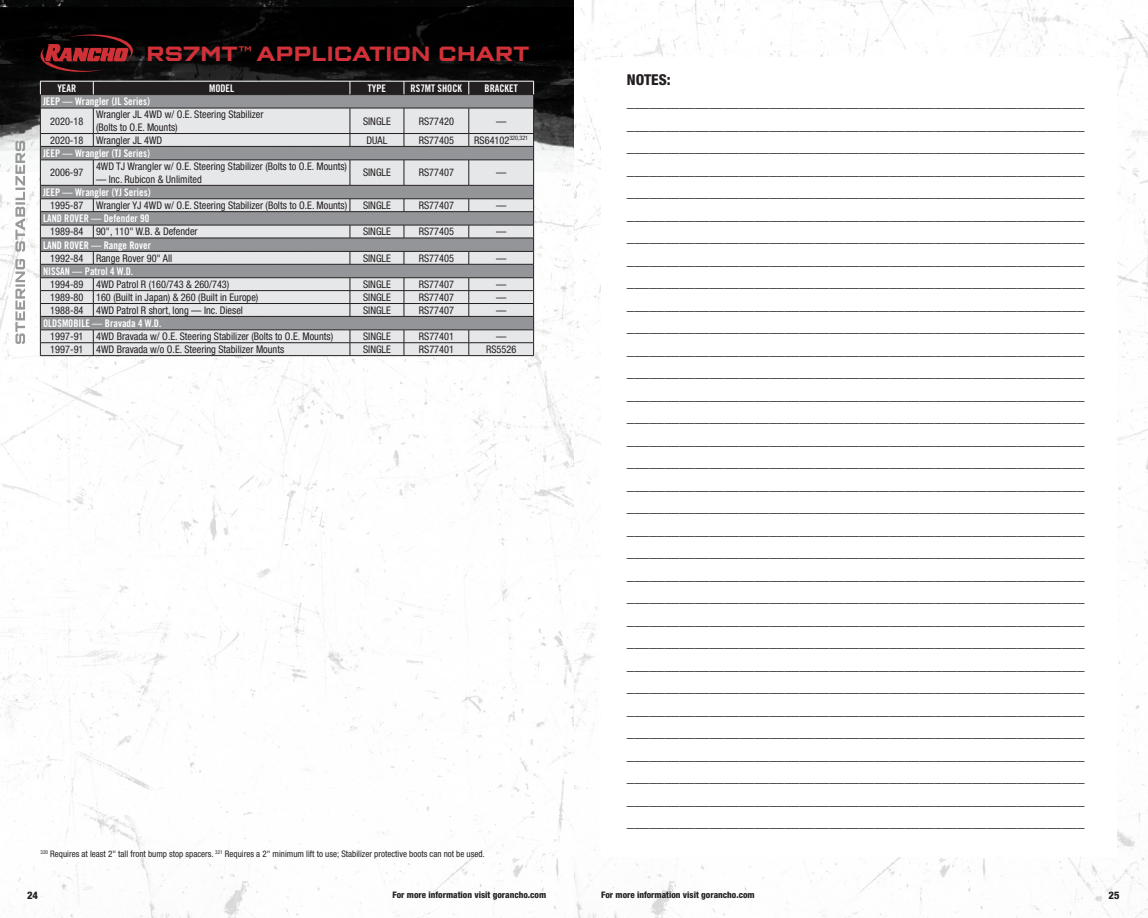
<style>
.page{position:relative;width:1148px;height:918px;background:#fff}
.page>*{position:absolute;margin:0;border:0;box-sizing:border-box;transform-origin:0 0}
.t1{font:700 expanded 18px "Winner Sans";letter-spacing:.03em;color:#d13138}
.t2{font:800 condensed 15px/22.5px "Helvetica Neue LT Std";color:#231f20}
.t3{font:condensed 10.5px/12.6px "Helvetica Neue LT Std";color:#231f20}
.t4{font:10.5px "Trade Gothic LT Bold Cond Twenty";color:#fff}
.t5{font:800 condensed 10.5px "Helvetica Neue LT Std";color:#231f20}
.t6{font:condensed 9px "Helvetica Neue LT Std";color:#231f20}
.t7{font:800 condensed 9px "Helvetica Neue LT Std";color:#231f20}
</style>
<div class="page">
<img style="left:0;top:0;width:1148px;height:918px">
<img style="left:0;top:0;width:574px;height:150px">
<svg style="left:40px;top:33px;width:93px;height:40px;background:#451315"></svg>
<hr style="left:40px;top:355px;width:53px;height:1px;background:#231f20">
<hr style="left:93px;top:355px;width:257px;height:1px;background:#231f20">
<hr style="left:350px;top:355px;width:54px;height:1px;background:#231f20">
<hr style="left:404px;top:355px;width:65px;height:1px;background:#231f20">
<hr style="left:469px;top:355px;width:65px;height:1px;background:#231f20">
<svg style="left:40px;top:81px;width:494px;height:274px;background:#b5b6b8"></svg>
<hr style="left:40px;top:316px;width:53px;height:1px;background:#231f20">
<hr style="left:93px;top:316px;width:257px;height:1px;background:#231f20">
<hr style="left:350px;top:316px;width:54px;height:1px;background:#231f20">
<hr style="left:404px;top:316px;width:65px;height:1px;background:#231f20">
<hr style="left:469px;top:316px;width:65px;height:1px;background:#231f20">
<hr style="left:40px;top:330px;width:53px;height:1px;background:#231f20">
<hr style="left:93px;top:330px;width:257px;height:1px;background:#231f20">
<hr style="left:350px;top:330px;width:54px;height:1px;background:#231f20">
<hr style="left:404px;top:330px;width:65px;height:1px;background:#231f20">
<hr style="left:469px;top:330px;width:65px;height:1px;background:#231f20">
<svg style="left:15px;top:141px;width:10px;height:203px"></svg>
<div style="left:601px;top:57px;width:515px;height:799px;background:#fff"></div>
<p class="t1" style="left:147px;top:40px;width:384px">RS7MT<sup>™</sup> APPLICATION CHART</p>
<p class="t4" style="left:57px;top:82px;width:20px">YEAR</p>
<p class="t4" style="left:209px;top:82px;width:27px">MODEL</p>
<p class="t4" style="left:368px;top:82px;width:20px">TYPE</p>
<p class="t4" style="left:410px;top:82px;width:53px">RS7MT SHOCK</p>
<p class="t4" style="left:484px;top:82px;width:35px">BRACKET</p>
<p class="t4" style="left:43px;top:95px;width:108px">JEEP — Wrangler (JL Series)</p>
<p class="t3" style="left:50px;top:114px;width:35px">2020-18</p>
<p class="t3" style="left:96px;top:108px;width:169px">Wrangler JL 4WD w/ O.E. Steering Stabilizer (Bolts to O.E. Mounts)</p>
<p class="t3" style="left:363px;top:114px;width:29px">SINGLE</p>
<p class="t3" style="left:419px;top:114px;width:37px">RS77420</p>
<p class="t3" style="left:496px;top:114px;width:12px">—</p>
<p class="t3" style="left:50px;top:134px;width:114px">2020-18 Wrangler JL 4WD</p>
<p class="t3" style="left:366px;top:134px;width:22px">DUAL</p>
<p class="t3" style="left:419px;top:134px;width:37px">RS77405</p>
<p class="t3" style="left:474px;top:134px;width:55px">RS64102<sup>320,321</sup></p>
<p class="t4" style="left:43px;top:147px;width:108px">JEEP — Wrangler (TJ Series)</p>
<p class="t3" style="left:50px;top:166px;width:35px">2006-97</p>
<p class="t3" style="left:96px;top:160px;width:253px">4WD TJ Wrangler w/ O.E. Steering Stabilizer (Bolts to O.E. Mounts)</p>
<p class="t3" style="left:96px;top:173px;width:107px">— Inc. Rubicon &amp; Unlimited</p>
<p class="t3" style="left:363px;top:166px;width:29px">SINGLE</p>
<p class="t3" style="left:419px;top:166px;width:37px">RS77407</p>
<p class="t3" style="left:496px;top:166px;width:12px">—</p>
<p class="t4" style="left:43px;top:186px;width:109px">JEEP — Wrangler (YJ Series)</p>
<p class="t3" style="left:50px;top:199px;width:298px">1995-87 Wrangler YJ 4WD w/ O.E. Steering Stabilizer (Bolts to O.E. Mounts)</p>
<p class="t3" style="left:363px;top:199px;width:29px">SINGLE</p>
<p class="t3" style="left:419px;top:199px;width:37px">RS77407</p>
<p class="t3" style="left:496px;top:199px;width:12px">—</p>
<p class="t4" style="left:43px;top:212px;width:108px">LAND ROVER — Defender 90</p>
<p class="t3" style="left:50px;top:225px;width:149px">1989-84 90", 110" W.B. &amp; Defender</p>
<p class="t3" style="left:363px;top:225px;width:29px">SINGLE</p>
<p class="t3" style="left:419px;top:225px;width:37px">RS77405</p>
<p class="t3" style="left:496px;top:225px;width:12px">—</p>
<p class="t4" style="left:43px;top:239px;width:109px">LAND ROVER — Range Rover</p>
<p class="t3" style="left:50px;top:252px;width:123px">1992-84 Range Rover 90" All</p>
<p class="t3" style="left:363px;top:252px;width:29px">SINGLE</p>
<p class="t3" style="left:419px;top:252px;width:37px">RS77405</p>
<p class="t3" style="left:496px;top:252px;width:12px">—</p>
<p class="t4" style="left:43px;top:265px;width:92px">NISSAN — Patrol 4 W.D.</p>
<p class="t3" style="left:50px;top:278px;width:181px">1994-89 4WD Patrol R (160/743 &amp; 260/743)</p>
<p class="t3" style="left:363px;top:278px;width:29px">SINGLE</p>
<p class="t3" style="left:419px;top:278px;width:37px">RS77407</p>
<p class="t3" style="left:496px;top:278px;width:12px">—</p>
<p class="t3" style="left:50px;top:291px;width:210px">1989-80 160 (Built in Japan) &amp; 260 (Built in Europe)</p>
<p class="t3" style="left:363px;top:291px;width:29px">SINGLE</p>
<p class="t3" style="left:419px;top:291px;width:37px">RS77407</p>
<p class="t3" style="left:496px;top:291px;width:12px">—</p>
<p class="t3" style="left:50px;top:304px;width:194px">1988-84 4WD Patrol R short, long — Inc. Diesel</p>
<p class="t3" style="left:363px;top:304px;width:29px">SINGLE</p>
<p class="t3" style="left:419px;top:304px;width:37px">RS77407</p>
<p class="t3" style="left:496px;top:304px;width:12px">—</p>
<p class="t4" style="left:43px;top:317px;width:120px">OLDSMOBILE — Bravada 4 W.D.</p>
<p class="t3" style="left:50px;top:330px;width:284px">1997-91 4WD Bravada w/ O.E. Steering Stabilizer (Bolts to O.E. Mounts)</p>
<p class="t3" style="left:363px;top:330px;width:29px">SINGLE</p>
<p class="t3" style="left:419px;top:330px;width:37px">RS77401</p>
<p class="t3" style="left:496px;top:330px;width:12px">—</p>
<p class="t3" style="left:50px;top:343px;width:235px">1997-91 4WD Bravada w/o O.E. Steering Stabilizer Mounts</p>
<p class="t3" style="left:363px;top:343px;width:29px">SINGLE</p>
<p class="t3" style="left:419px;top:343px;width:37px">RS77401</p>
<p class="t3" style="left:486px;top:343px;width:32px">RS5526</p>
<p class="t6" style="left:40px;top:849px;width:446px"><sup>320</sup> Requires at least 2" tall front bump stop spacers. <sup>321</sup> Requires a 2" minimum lift to use; Stabilizer protective boots can not be used.</p>
<p class="t2" style="left:627px;top:68px;width:459px">NOTES: _____________________________________________________________ _____________________________________________________________ _____________________________________________________________ _____________________________________________________________ _____________________________________________________________ _____________________________________________________________ _____________________________________________________________ _____________________________________________________________ _____________________________________________________________ _____________________________________________________________ _____________________________________________________________ _____________________________________________________________ _____________________________________________________________ _____________________________________________________________ _____________________________________________________________ _____________________________________________________________ _____________________________________________________________ _____________________________________________________________ _____________________________________________________________ _____________________________________________________________ _____________________________________________________________ _____________________________________________________________ _____________________________________________________________ _____________________________________________________________ _____________________________________________________________ _____________________________________________________________ _____________________________________________________________ _____________________________________________________________ _____________________________________________________________ _____________________________________________________________ _____________________________________________________________ _____________________________________________________________ _____________________________________________________________</p>
<p class="t5" style="left:27px;top:889px;width:12px">24</p>
<p class="t7" style="left:392px;top:889px;width:155px">For more information visit gorancho.com</p>
<p class="t7" style="left:601px;top:889px;width:155px">For more information visit gorancho.com</p>
<p class="t5" style="left:1108px;top:889px;width:12px">25</p>
</div>
